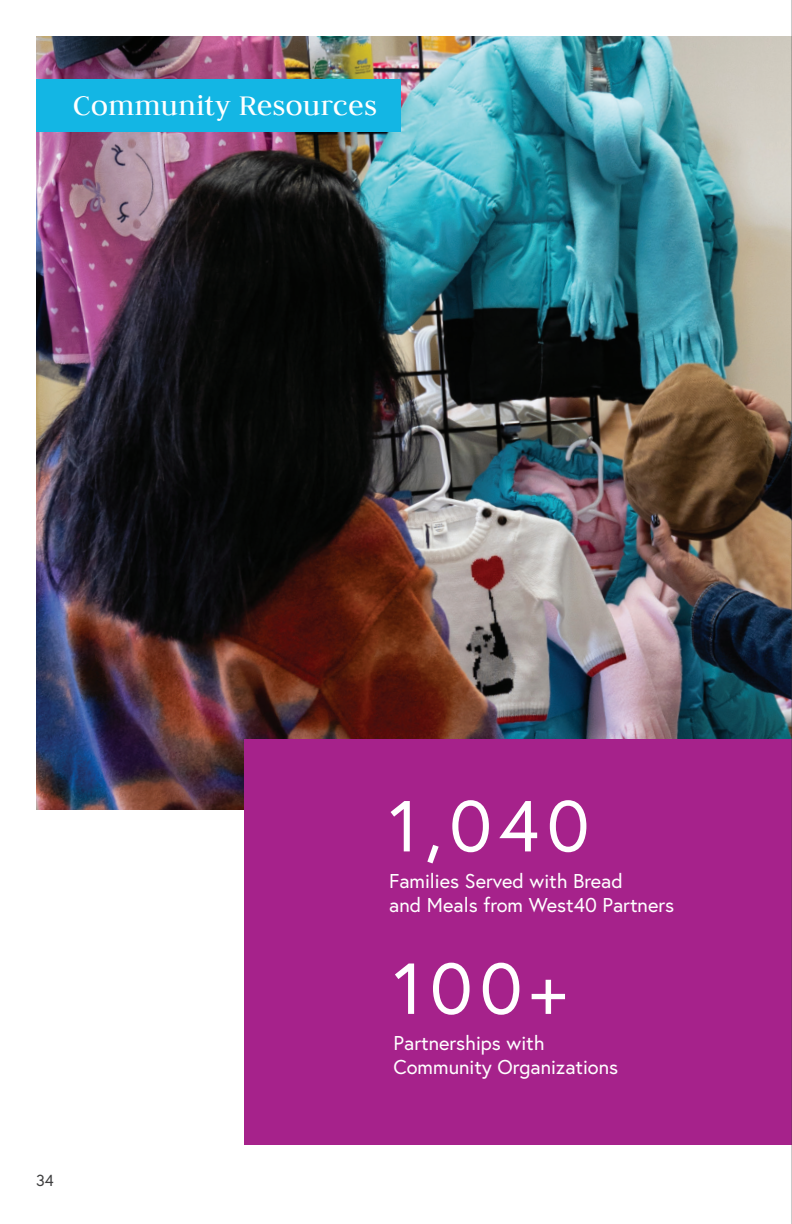
<style>
.page{position:relative;width:792px;height:1224px;background:#fff}
.page>*{position:absolute;margin:0;border:0;box-sizing:border-box;transform-origin:0 0}
.t1{font:72px "Europa";letter-spacing:.1em;color:#fff}
.t2{font:32px "Judson";color:#fff}
.t3{font:20px/24px "Europa";color:#fff}
.t4{font:16px "Europa";color:#3e3e3f}
</style>
<div class="page">
<img style="left:36px;top:36px;width:755px;height:774px">
<div style="left:36px;top:79px;width:364px;height:53px;background:#13b6e4"></div>
<div style="left:245px;top:739px;width:547px;height:406px;background:#a6228b"></div>
<hr style="left:791px;top:0;width:1px;height:1224px;background:#3e3e3f">
<p class="t2" style="left:73px;top:86px;width:306px">Community Resources</p>
<p class="t4" style="left:36px;top:1171px;width:19px">34</p>
<p class="t1" style="left:389px;top:780px;width:202px">1,040</p>
<p class="t3" style="left:389px;top:868px;width:286px">Families Served with Bread<br>and Meals from West40 Partners</p>
<p class="t1" style="left:394px;top:943px;width:175px">100+</p>
<p class="t3" style="left:394px;top:1031px;width:153px">Partnerships with</p>
<p class="t3" style="left:394px;top:1055px;width:226px">Community Organizations</p>
</div>
